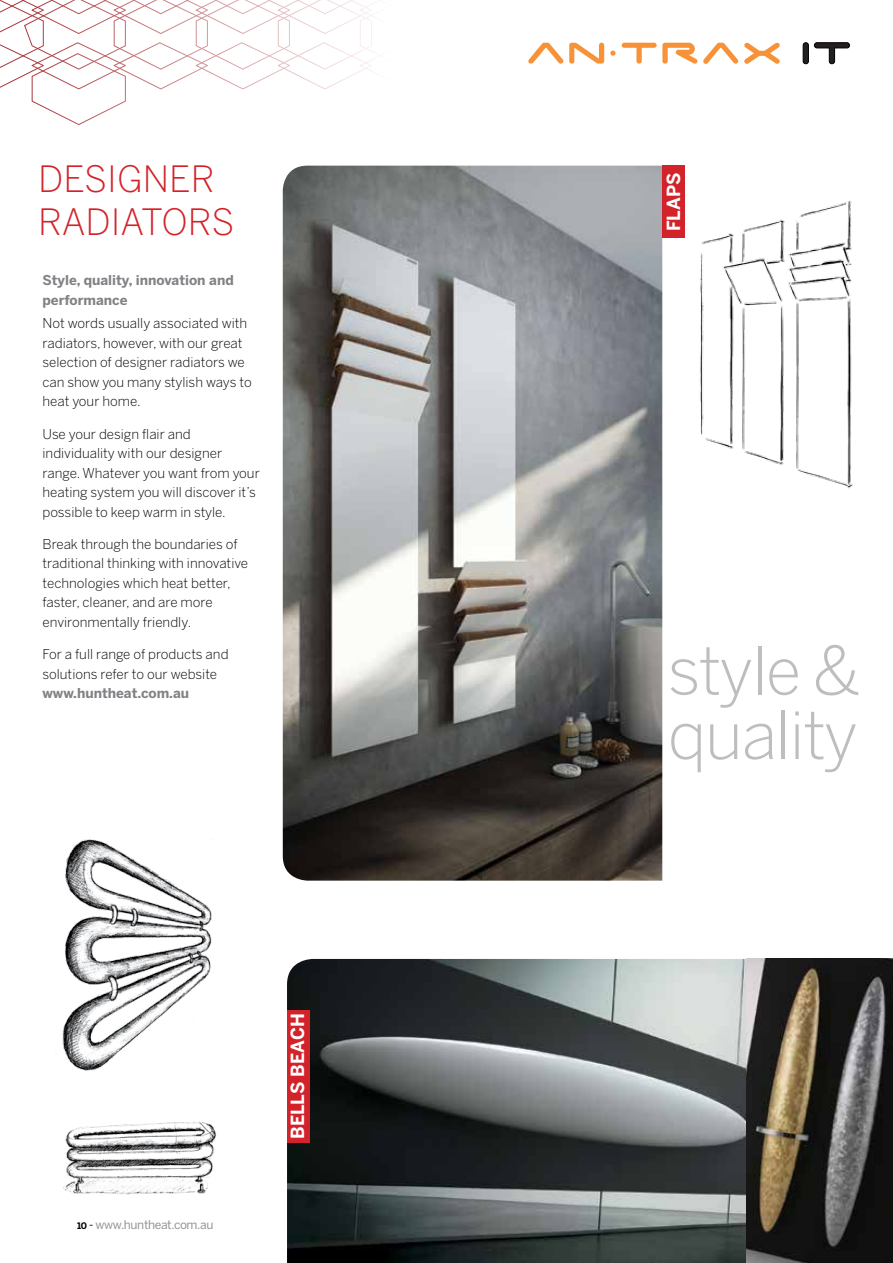
<style>
.page{position:relative;width:893px;height:1263px;background:#fff}
.page>*{position:absolute;margin:0;border:0;box-sizing:border-box;transform-origin:0 0}
.t1{font:300 66px/64.5px "Benton Sans";letter-spacing:-.02em;color:#bcbec0}
.t2{font:300 36px/43.2px "Benton Sans";color:#d2232a}
.t3{font:700 18px "Benton Sans";color:#fff}
.t4{font:300 13.5px/19.5px "Benton Sans";color:#000}
.t5{font:700 13.5px/19.5px "Benton Sans";color:#808285}
.t6{font:12px "Benton Sans";letter-spacing:-.03em;color:#939598}
.s1{font-weight:700;font-size:9px;color:#000}
.s2{color:#000}
</style>
<div class="page">
<img style="left:287px;top:959px;width:459px;height:304px">
<img style="left:283px;top:166px;width:379px;height:715px">
<img style="left:700px;top:201px;width:153px;height:288px">
<img style="left:62px;top:839px;width:154px;height:356px">
<div style="left:662px;top:166px;width:23px;height:72px;background:#d2232a"></div>
<div style="left:287px;top:1010px;width:23px;height:133px;background:#d2232a"></div>
<svg style="left:0;top:0;width:780px;height:125px"></svg>
<svg style="left:814px;top:42px;width:36px;height:22px"></svg>
<div style="left:803px;top:43px;width:5px;height:21px;background:#231f20;border-radius:3px"></div>
<div style="left:803px;top:42px;width:6px;height:22px;border:1px solid #000;border-radius:3px"></div>
<img style="left:746px;top:959px;width:147px;height:304px">
<h2 class="t2" style="left:38px;top:157px;width:198px">DESIGNER<br>RADIATORS</h2>
<p class="t5" style="left:43px;top:270px;width:193px">Style, quality, innovation and performance</p>
<p class="t4" style="left:43px;top:314px;width:211px">Not words usually associated with radiators, however, with our great selection of designer radiators we can show you many stylish ways to heat your home.</p>
<p class="t4" style="left:43px;top:424px;width:219px">Use your design flair and individuality with our designer range. Whatever you want from your heating system you will discover it’s possible to keep warm in style.</p>
<p class="t4" style="left:43px;top:534px;width:207px">Break through the boundaries of traditional thinking with innovative technologies which heat better, faster, cleaner, and are more environmentally friendly.</p>
<p class="t4" style="left:43px;top:644px;width:188px">For a full range of products and solutions refer to our website</p>
<p class="t5" style="left:43px;top:683px;width:148px">www.huntheat.com.au</p>
<p class="t6" style="left:77px;top:1218px;width:138px"><span class="s1">10</span> <span class="s2">-</span> www.huntheat.com.au</p>
<h3 class="t3" style="left:287px;top:1139px;width:127px;rotate:-90deg">BELLS BEACH</h3>
<h3 class="t3" style="left:663px;top:231px;width:60px;rotate:-90deg">FLAPS</h3>
<h1 class="t1" style="left:668px;top:638px;width:194px">style &amp; quality</h1>
</div>
